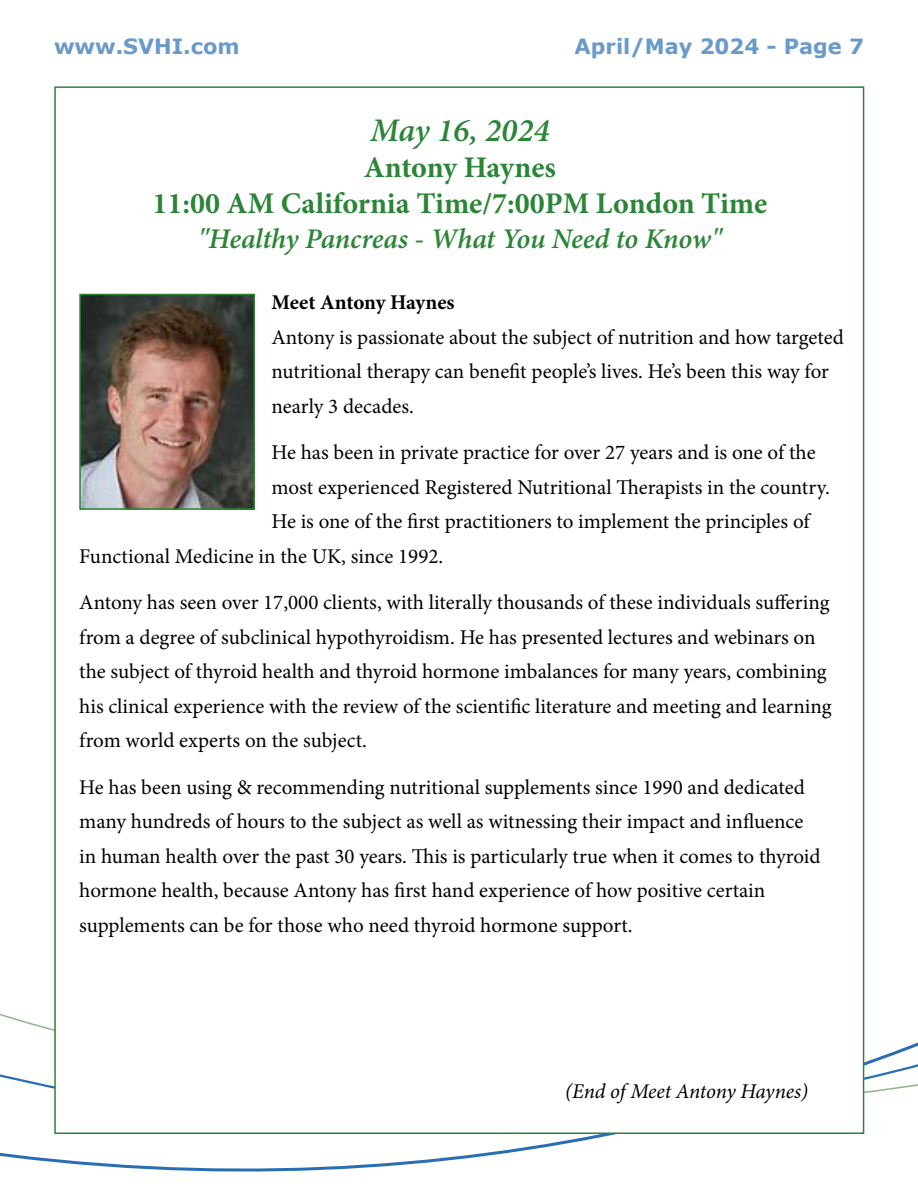
<style>
.page{position:relative;width:918px;height:1188px;background:#fff}
.page>*{position:absolute;margin:0;border:0;box-sizing:border-box;transform-origin:0 0}
.t1{font:italic 600 33px "Minion Pro";color:#2b8537}
.t2{font:700 30px/36px "Minion Pro";color:#2b8537;text-align:center}
.t3{font:italic 600 28.5px "Minion Pro";letter-spacing:-.01em;color:#2b8537}
.t4{font:21px/34.5px "Minion Pro";color:#000}
.t5{font:700 21px "Verdana";color:#699aca}
.t6{font:italic 21px "Minion Pro";letter-spacing:-.01em;color:#000}
.t7{font:700 21px "Minion Pro";letter-spacing:-.01em;color:#000}
</style>
<div class="page">
<svg style="left:0;top:734px;width:918px;height:438px"></svg>
<div style="left:54px;top:86px;width:810px;height:1048px;background:#fff;border:2px solid #2b8537"></div>
<img style="left:82px;top:297px;width:170px;height:210px">
<div style="left:79px;top:294px;width:176px;height:216px;border:2px solid #2b8537"></div>
<p class="t5" style="left:54px;top:33px;width:187px">www.SVHI.com</p>
<p class="t5" style="left:575px;top:33px;width:291px">April/May 2024 - Page 7</p>
<h1 class="t1" style="left:370px;top:108px;width:181px">May 16, 2024</h1>
<h2 class="t2" style="left:153px;top:149px;width:616px">Antony Haynes<br>11:00 AM California Time/7:00PM London Time</h2>
<h3 class="t3" style="left:198px;top:219px;width:525px">"Healthy Pancreas - What You Need to Know"</h3>
<p class="t7" style="left:272px;top:288px;width:185px">Meet Antony Haynes</p>
<p class="t4" style="left:272px;top:320px;width:574px">Antony is passionate about the subject of nutrition and how targeted nutritional therapy can benefit people’s lives. He’s been this way for nearly 3 decades.</p>
<p class="t4" style="left:272px;top:435px;width:546px">He has been in private practice for over 27 years and is one of the</p>
<p class="t4" style="left:272px;top:470px;width:560px">most experienced Registered Nutritional Therapists in the country.</p>
<p class="t4" style="left:272px;top:504px;width:540px">He is one of the first practitioners to implement the principles of</p>
<p class="t4" style="left:79px;top:539px;width:366px">Functional Medicine in the UK, since 1992.</p>
<p class="t4" style="left:79px;top:585px;width:754px">Antony has seen over 17,000 clients, with literally thousands of these individuals suffering from a degree of subclinical hypothyroidism. He has presented lectures and webinars on the subject of thyroid health and thyroid hormone imbalances for many years, combining his clinical experience with the review of the scientific literature and meeting and learning from world experts on the subject.</p>
<p class="t4" style="left:79px;top:770px;width:743px">He has been using &amp; recommending nutritional supplements since 1990 and dedicated many hundreds of hours to the subject as well as witnessing their impact and influence in human health over the past 30 years. This is particularly true when it comes to thyroid hormone health, because Antony has first hand experience of how positive certain supplements can be for those who need thyroid hormone support.</p>
<p class="t6" style="left:565px;top:1077px;width:244px">(End of Meet Antony Haynes)</p>
</div>
